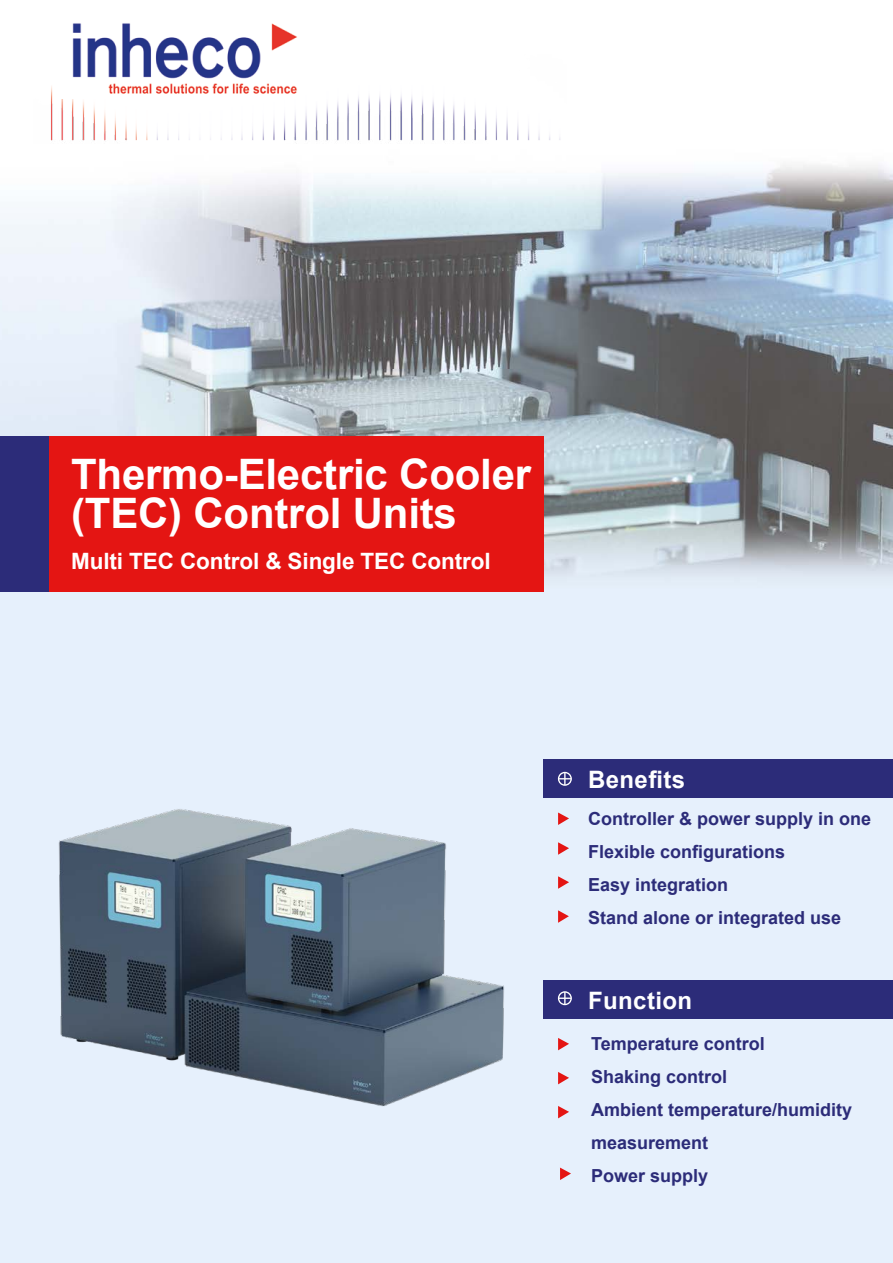
<style>
.page{position:relative;width:893px;height:1263px;background:#fff}
.page>*{position:absolute;margin:0;border:0;box-sizing:border-box;transform-origin:0 0}
.t1{font:700 42px/39px "Arial";letter-spacing:-.005em;color:#fff}
.t2{font:700 24px "Arial";letter-spacing:.015em;color:#fff}
.t3{font:700 22.5px "Arial";letter-spacing:-.005em;color:#fff}
.t4{font:700 18px/33px "Arial";color:#2c2c79}
</style>
<div class="page">
<img style="left:0;top:164px;width:893px;height:1099px">
<div style="left:0;top:436px;width:49px;height:156px;background:#2c2c79"></div>
<div style="left:49px;top:436px;width:495px;height:156px;background:#e41513"></div>
<div style="left:544px;top:759px;width:349px;height:39px;background:#2c2c79"></div>
<svg style="left:558px;top:812px;width:11px;height:13px"></svg>
<svg style="left:558px;top:842px;width:11px;height:13px"></svg>
<svg style="left:558px;top:876px;width:11px;height:13px"></svg>
<div style="left:558px;top:772px;width:14px;height:14px;border:1px solid #fff;border-radius:50%"></div>
<svg style="left:559px;top:772px;width:12px;height:13px"></svg>
<div style="left:544px;top:981px;width:349px;height:38px;background:#2c2c79"></div>
<svg style="left:558px;top:1037px;width:11px;height:13px"></svg>
<div style="left:558px;top:991px;width:14px;height:14px;border:1px solid #fff;border-radius:50%"></div>
<svg style="left:559px;top:992px;width:12px;height:12px"></svg>
<img style="left:50px;top:86px;width:510px;height:55px">
<svg style="left:558px;top:910px;width:11px;height:13px"></svg>
<svg style="left:558px;top:1071px;width:11px;height:13px"></svg>
<svg style="left:558px;top:1106px;width:11px;height:12px"></svg>
<img style="left:61px;top:23px;width:242px;height:76px">
<svg style="left:560px;top:1167px;width:11px;height:13px"></svg>
<img style="left:29px;top:783px;width:490px;height:344px">
<h1 class="t1" style="left:71px;top:456px;width:462px">Thermo-Electric Cooler (TEC) Control Units</h1>
<p class="t3" style="left:71px;top:546px;width:421px">Multi TEC Control &amp; Single TEC Control</p>
<h2 class="t2" style="left:588px;top:764px;width:98px">Benefits</h2>
<p class="t4" style="left:588px;top:803px;width:285px">Controller &amp; power supply in one<br>Flexible configurations<br>Easy integration<br>Stand alone or integrated use</p>
<h2 class="t2" style="left:588px;top:985px;width:105px">Function</h2>
<p class="t4" style="left:591px;top:1027px;width:263px">Temperature control<br>Shaking control<br>Ambient temperature/humidity measurement<br>Power supply</p>
</div>
